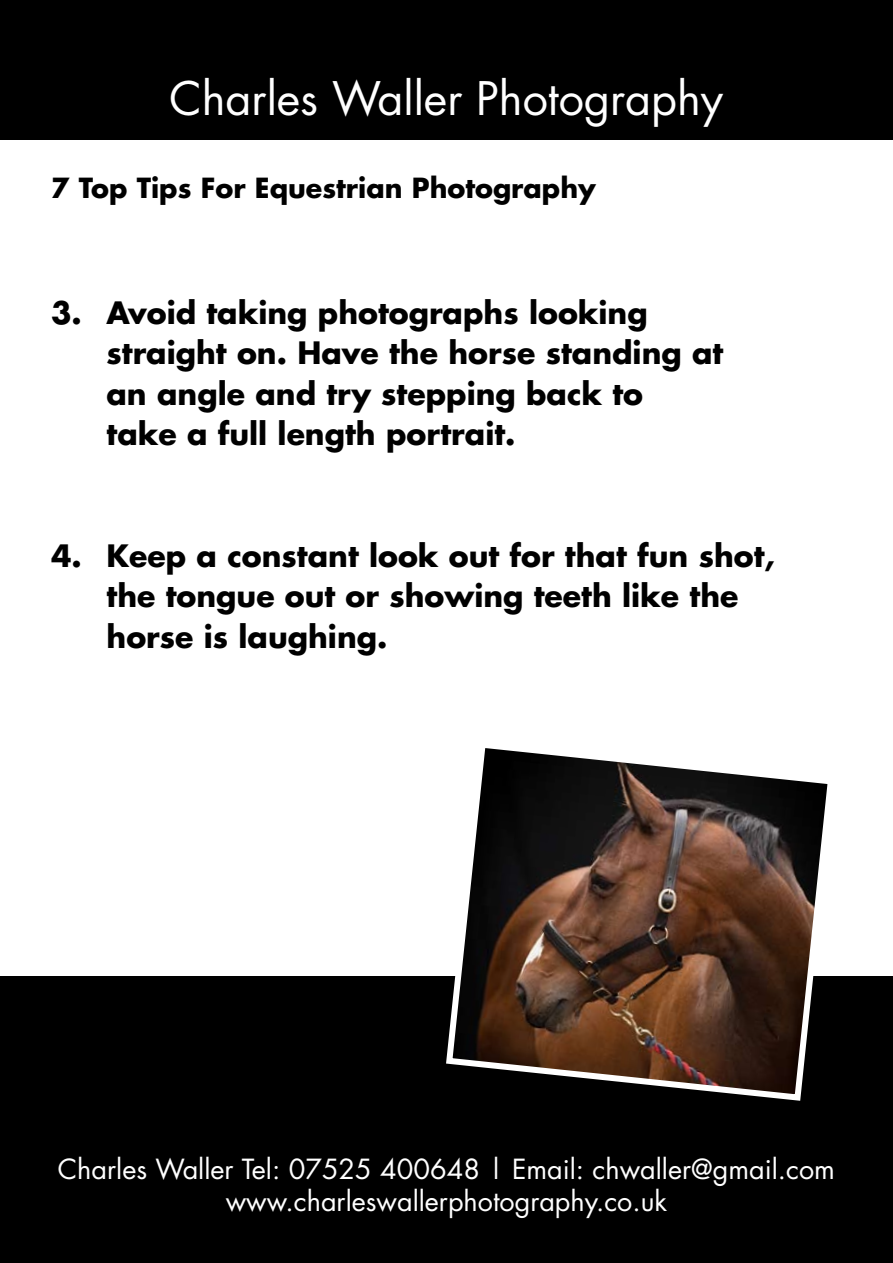
<style>
.page{position:relative;width:893px;height:1263px;background:#fff}
.page>*{position:absolute;margin:0;border:0;box-sizing:border-box;transform-origin:0 0}
.t1{font:45px "Futura";color:#fff}
.t2{font:700 30px/40.5px "Futura";color:#000}
.t3{font:27px/32.4px "Futura";color:#fff;text-align:center}
.t4{font:700 27px "Futura";color:#000}
</style>
<div class="page">
<div style="left:0;top:0;width:893px;height:140px;background:#000"></div>
<div style="left:0;top:976px;width:893px;height:286px;background:#000"></div>
<svg style="left:446px;top:748px;width:382px;height:353px"></svg>
<h1 class="t1" style="left:170px;top:68px;width:555px">Charles Waller Photography</h1>
<p class="t4" style="left:51px;top:169px;width:546px">7 Top Tips For Equestrian Photography</p>
<p class="t2" style="left:107px;top:292px;width:618px;text-indent:-56px">3. Avoid taking photographs looking straight on. Have the horse standing at an angle and try stepping back to<br>take a full length portrait.</p>
<p class="t2" style="left:107px;top:535px;width:670px;text-indent:-56px">4. Keep a constant look out for that fun shot, the tongue out or showing teeth like the horse is laughing.</p>
<p class="t3" style="left:58px;top:1152px;width:778px">Charles Waller Tel: 07525 400648 | Email: chwaller@gmail.com www.charleswallerphotography.co.uk</p>
</div>
